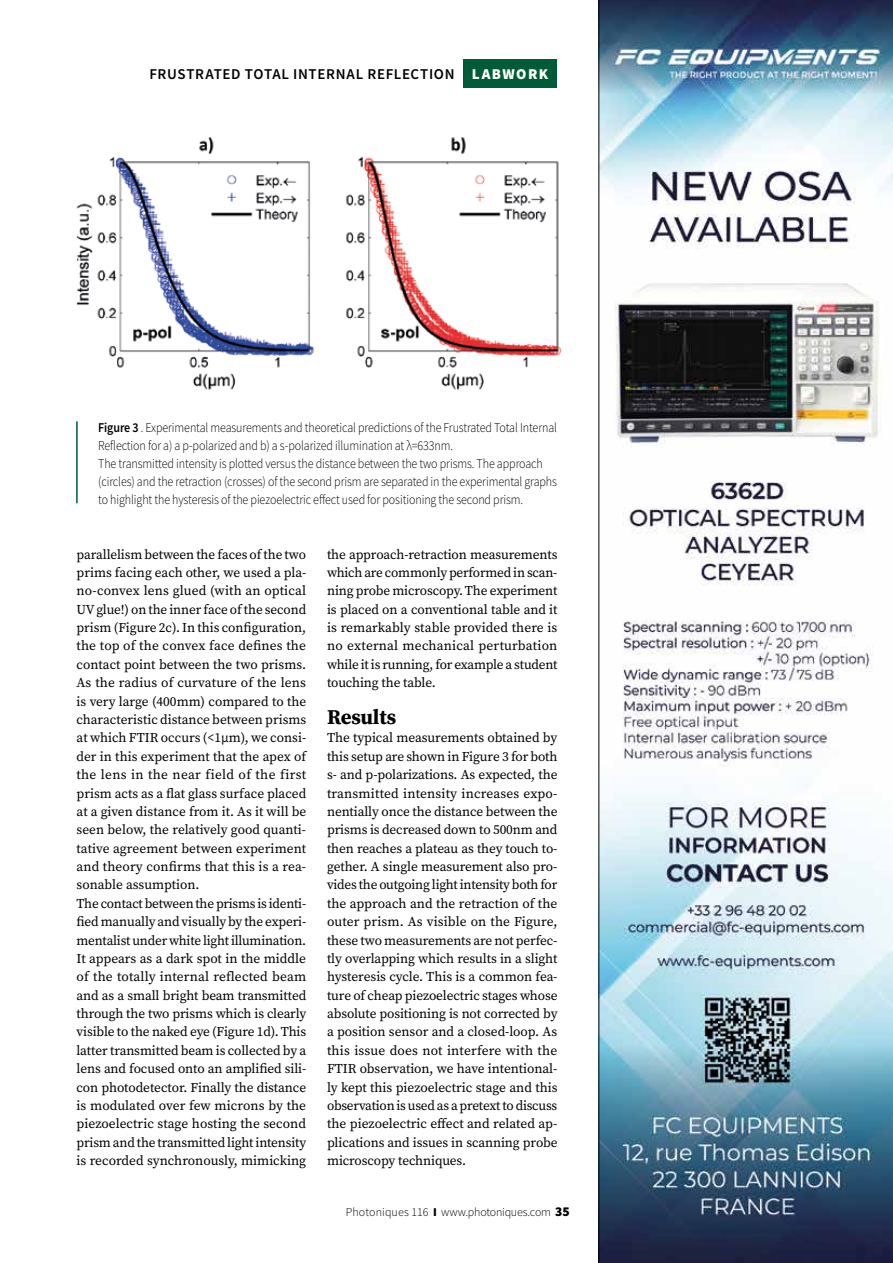
<style>
.page{position:relative;width:893px;height:1263px;background:#fff}
.page>*{position:absolute;margin:0;border:0;box-sizing:border-box;transform-origin:0 0}
.t1{font:700 21px "Source Serif Pro";letter-spacing:-.01em;color:#000}
.t2{font:600 15px "Source Sans Pro";color:#000}
.t3{font:900 15px "Source Sans Pro";letter-spacing:.095em;color:#fff}
.t4{font:13.5px/18.3px "Source Serif Pro";letter-spacing:-.005em;color:#000;text-align:justify}
.t5{font:300 13.5px/18px "Source Sans Pro";letter-spacing:-.01em;color:#000;scale:.89 1}
.t6{font:300 12px "Source Sans Pro";letter-spacing:-.005em;color:#000}
.s1{font-weight:600}
.s2{font-weight:900}
.s3{font-weight:900;font-size:13.5px}
</style>
<div class="page">
<div style="left:463px;top:60px;width:94px;height:28px;background:#005b38"></div>
<img style="left:599px;top:0;width:294px;height:1263px">
<hr style="left:76px;top:421px;width:2px;height:82px;background:#005b38">
<img style="left:76px;top:137px;width:486px;height:253px">
<p class="t2" style="left:149px;top:64px;width:19px">FRUSTRATED</p>
<p class="t2" style="left:245px;top:64px;width:10px">TOTAL</p>
<p class="t2" style="left:293px;top:64px;width:10px">INTERNAL</p>
<p class="t2" style="left:367px;top:64px;width:10px">REFLECTION</p>
<p class="t3" style="left:472px;top:64px;width:78px">LABWORK</p>
<p class="t5" style="left:98px;top:418px;width:517px"><span class="s1">FIGURE 3</span> . Experimental measurements and theoretical predictions of the Frustrated Total Internal Reflection for a) a p-polarized and b) a s-polarized illumination at λ=633nm.<br>The transmitted intensity is plotted versus the distance between the two prisms. The approach (circles) and the retraction (crosses) of the second prism are separated in the experimental graphs to highlight the hysteresis of the piezoelectric effect used for positioning the second prism.</p>
<p class="t4" style="left:77px;top:545px;width:231px;text-align:left">parallelism between the faces of the two prims facing each other, we used a pla&shy;no-convex lens glued (with an optical UV glue!) on the inner face of the second prism (Figure 2c). In this configuration, the top of the convex face defines the contact point between the two prisms.<br>As the radius of curvature of the lens is very large (400mm) compared to the characteristic distance between prisms at which FTIR occurs (&lt;1µm), we consi&shy;der in this experiment that the apex of the lens in the near field of the first prism acts as a flat glass surface placed at a given distance from it. As it will be seen below, the relatively good quanti&shy;tative agreement between experiment and theory confirms that this is a rea&shy;sonable assumption.<br>The contact between the prisms is identi&shy;fied manually and visually by the experi&shy;mentalist under white light illumination.<br>It appears as a dark spot in the middle of the totally internal reflected beam and as a small bright beam transmitted through the two prisms which is clearly visible to the naked eye (Figure 1d). This latter transmitted beam is collected by a lens and focused onto an amplified sili&shy;con photodetector. Finally the distance is modulated over few microns by the piezoelectric stage hosting the second prism and the transmitted light intensity is recorded synchronously, mimicking</p>
<p class="t4" style="left:327px;top:545px;width:232px">the approach-retraction measurements which are commonly performed in scan&shy;ning probe microscopy. The experiment is placed on a conventional table and it is remarkably stable provided there is no external mechanical perturbation while it is running, for example a student touching the table.</p>
<h1 class="t1" style="left:327px;top:702px;width:71px">Results</h1>
<p class="t4" style="left:327px;top:729px;width:232px">The typical measurements obtained by this setup are shown in Figure 3 for both s- and p-polarizations. As expected, the transmitted intensity increases expo&shy;nentially once the distance between the prisms is decreased down to 500nm and then reaches a plateau as they touch to&shy;gether. A single measurement also pro&shy;vides the outgoing light intensity both for the approach and the retraction of the outer prism. As visible on the Figure, these two measurements are not perfec&shy;tly overlapping which results in a slight hysteresis cycle. This is a common fea&shy;ture of cheap piezoelectric stages whose absolute positioning is not corrected by a position sensor and a closed-loop. As this issue does not interfere with the FTIR observation, we have intentional&shy;ly kept this piezoelectric stage and this observation is used as a pretext to discuss the piezoelectric effect and related ap&shy;plications and issues in scanning probe microscopy techniques.</p>
<p class="t6" style="left:346px;top:1205px;width:225px">Photoniques 116 <span class="s2">I</span> www.photoniques.com <span class="s3">35</span></p>
</div>
